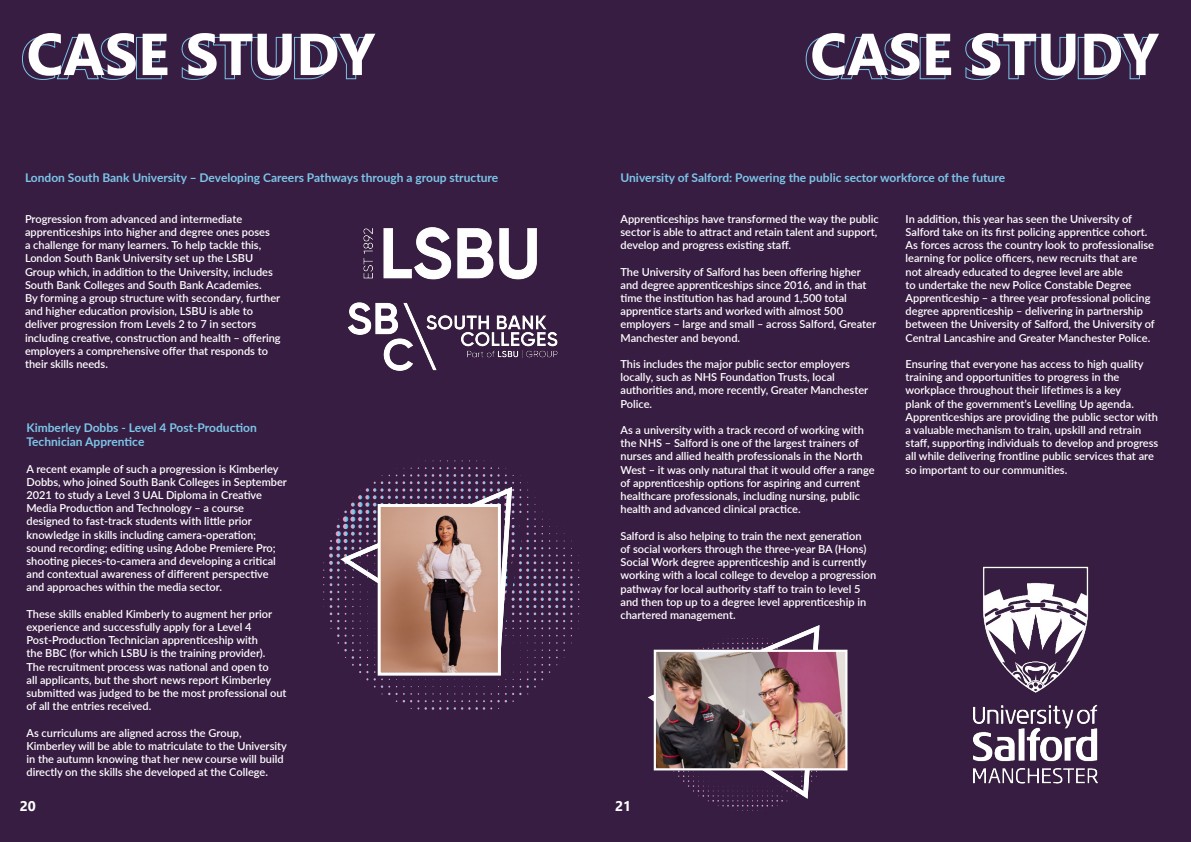
<style>
.page{position:relative;width:1191px;height:842px;background:#fff}
.page>*{position:absolute;margin:0;border:0;box-sizing:border-box;transform-origin:0 0}
.t1{font:700 59px "Gadugi";color:#fff}
.t2{font:700 14px "Gadugi";color:#fff}
.t3{font:700 12px/14.4px "Lato";color:#7bc6e9}
.t4{font:600 11px/13.2px "Lato";color:#fff}
</style>
<div class="page">
<div style="left:0;top:0;width:596px;height:842px;background:#381d42"></div>
<img style="left:363px;top:227px;width:174px;height:53px">
<svg style="left:323px;top:460px;width:256px;height:250px"></svg>
<img style="left:382px;top:508px;width:115px;height:164px">
<div style="left:378px;top:504px;width:123px;height:172px;border:3px solid #fff"></div>
<div style="left:585px;top:0;width:606px;height:842px;background:#381d42"></div>
<img style="left:348px;top:302px;width:210px;height:69px">
<img style="left:973px;top:567px;width:125px;height:217px">
<svg style="left:647px;top:625px;width:190px;height:186px"></svg>
<img style="left:657px;top:653px;width:187px;height:114px">
<div style="left:654px;top:650px;width:193px;height:120px;border:2px solid #fff"></div>
<h1 class="t1" style="left:26px;top:19px;width:350px">CASE STUDY</h1>
<h1 class="t1" style="left:810px;top:19px;width:350px">CASE STUDY</h1>
<p class="t3" style="left:25px;top:170px;width:475px">London South Bank University – Developing Careers Pathways through a group structure</p>
<p class="t4" style="left:25px;top:212px;width:257px">Progression from advanced and intermediate apprenticeships into higher and degree ones poses<br>a challenge for many learners. To help tackle this, London South Bank University set up the LSBU Group which, in addition to the University, includes South Bank Colleges and South Bank Academies.<br>By forming a group structure with secondary, further and higher education provision, LSBU is able to deliver progression from Levels 2 to 7 in sectors including creative, construction and health – offering employers a comprehensive offer that responds to their skills needs.</p>
<p class="t3" style="left:26px;top:420px;width:232px">Kimberley Dobbs - Level 4 Post-Production<br>Technician Apprentice</p>
<p class="t4" style="left:26px;top:462px;width:262px">A recent example of such a progression is Kimberley Dobbs, who joined South Bank Colleges in September 2021 to study a Level 3 UAL Diploma in Creative Media Production and Technology – a course designed to fast-track students with little prior knowledge in skills including camera-operation; sound recording; editing using Adobe Premiere Pro; shooting pieces-to-camera and developing a critical and contextual awareness of different perspective and approaches within the media sector.</p>
<p class="t4" style="left:26px;top:607px;width:261px">These skills enabled Kimberly to augment her prior experience and successfully apply for a Level 4<br>Post-Production Technician apprenticeship with<br>the BBC (for which LSBU is the training provider).<br>The recruitment process was national and open to<br>all applicants, but the short news report Kimberley submitted was judged to be the most professional out of all the entries received.</p>
<p class="t4" style="left:26px;top:726px;width:262px">As curriculums are aligned across the Group, Kimberley will be able to matriculate to the University in the autumn knowing that her new course will build directly on the skills she developed at the College.</p>
<p class="t3" style="left:620px;top:170px;width:386px">University of Salford: Powering the public sector workforce of the future</p>
<p class="t4" style="left:905px;top:212px;width:251px">In addition, this year has seen the University of Salford take on its first policing apprentice cohort.<br>As forces across the country look to professionalise learning for police officers, new recruits that are not already educated to degree level are able<br>to undertake the new Police Constable Degree Apprenticeship – a three year professional policing degree apprenticeship – delivering in partnership between the University of Salford, the University of Central Lancashire and Greater Manchester Police.</p>
<p class="t4" style="left:905px;top:357px;width:254px">Ensuring that everyone has access to high quality training and opportunities to progress in the workplace throughout their lifetimes is a key<br>plank of the government’s Levelling Up agenda.<br>Apprenticeships are providing the public sector with a valuable mechanism to train, upskill and retrain staff, supporting individuals to develop and progress all while delivering frontline public services that are so important to our communities.</p>
<p class="t4" style="left:620px;top:212px;width:260px;text-align:justify">Apprenticeships have transformed the way the public sector is able to attract and retain talent and support, develop and progress existing staff.</p>
<p class="t4" style="left:620px;top:265px;width:257px">The University of Salford has been offering higher and degree apprenticeships since 2016, and in that time the institution has had around 1,500 total apprentice starts and worked with almost 500 employers – large and small – across Salford, Greater Manchester and beyond.</p>
<p class="t4" style="left:620px;top:357px;width:249px">This includes the major public sector employers locally, such as NHS Foundation Trusts, local authorities and, more recently, Greater Manchester Police.</p>
<p class="t4" style="left:620px;top:423px;width:256px">As a university with a track record of working with the NHS – Salford is one of the largest trainers of nurses and allied health professionals in the North West – it was only natural that it would offer a range of apprenticeship options for aspiring and current healthcare professionals, including nursing, public health and advanced clinical practice.</p>
<p class="t4" style="left:620px;top:529px;width:257px">Salford is also helping to train the next generation<br>of social workers through the three-year BA (Hons)<br>Social Work degree apprenticeship and is currently working with a local college to develop a progression pathway for local authority staff to train to level 5 and then top up to a degree level apprenticeship in chartered management.</p>
<p class="t2" style="left:20px;top:797px;width:18px">20</p>
<p class="t2" style="left:615px;top:797px;width:18px">21</p>
</div>
